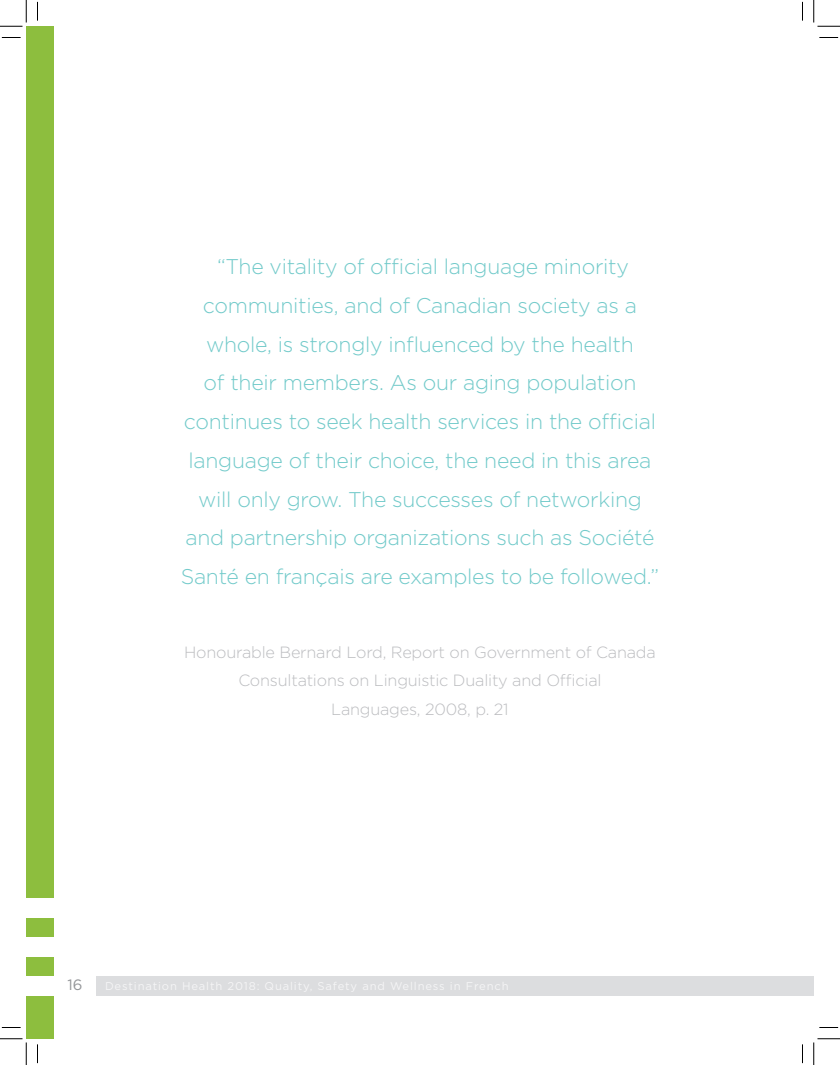
<style>
.page{position:relative;width:840px;height:1065px;background:#fff}
.page>*{position:absolute;margin:0;border:0;box-sizing:border-box;transform-origin:0 0}
.t1{font:300 21.25px/38.8px "Gotham";letter-spacing:-.015em;color:#72caca;text-align:center}
.t2{font:300 16.25px/28.8px "Gotham";letter-spacing:-.015em;color:#bcbdc0;text-align:center}
.t3{font:15px "Gotham";color:#939598}
</style>
<div class="page">
<div style="left:96px;top:976px;width:718px;height:20px;background:#dcdddf"></div>
<div style="left:26px;top:26px;width:28px;height:1013px;background:#8dbe3e"></div>
<div style="left:26px;top:976px;width:32px;height:20px;background:#fff"></div>
<div style="left:26px;top:938px;width:32px;height:19px;background:#fff"></div>
<div style="left:26px;top:899px;width:32px;height:19px;background:#fff"></div>
<svg style="left:2px;top:37px;width:19px;height:1px"></svg>
<svg style="left:819px;top:37px;width:19px;height:1px"></svg>
<svg style="left:2px;top:1027px;width:19px;height:1px"></svg>
<svg style="left:819px;top:1027px;width:19px;height:1px"></svg>
<svg style="left:37px;top:2px;width:1px;height:19px"></svg>
<svg style="left:37px;top:1044px;width:1px;height:19px"></svg>
<svg style="left:802px;top:2px;width:1px;height:19px"></svg>
<svg style="left:802px;top:1044px;width:1px;height:19px"></svg>
<svg style="left:0;top:0;width:27px;height:27px"></svg>
<svg style="left:0;top:1039px;width:27px;height:26px"></svg>
<svg style="left:814px;top:0;width:26px;height:27px"></svg>
<svg style="left:814px;top:1039px;width:26px;height:26px"></svg>
<p class="t1" style="left:181px;top:247px;width:480px">“The vitality of official language minority communities, and of Canadian society as a whole, is strongly influenced by the health<br>of their members. As our aging population continues to seek health services in the official language of their choice, the need in this area will only grow. The successes of networking and partnership organizations such as Société Santé en français are examples to be followed.”</p>
<p class="t2" style="left:184px;top:637px;width:473px">Honourable Bernard Lord, Report on Government of Canada<br>Consultations on Linguistic Duality and Official<br>Languages, 2008, p. 21</p>
<p class="t3" style="left:67px;top:975px;width:17px">16</p>
</div>
